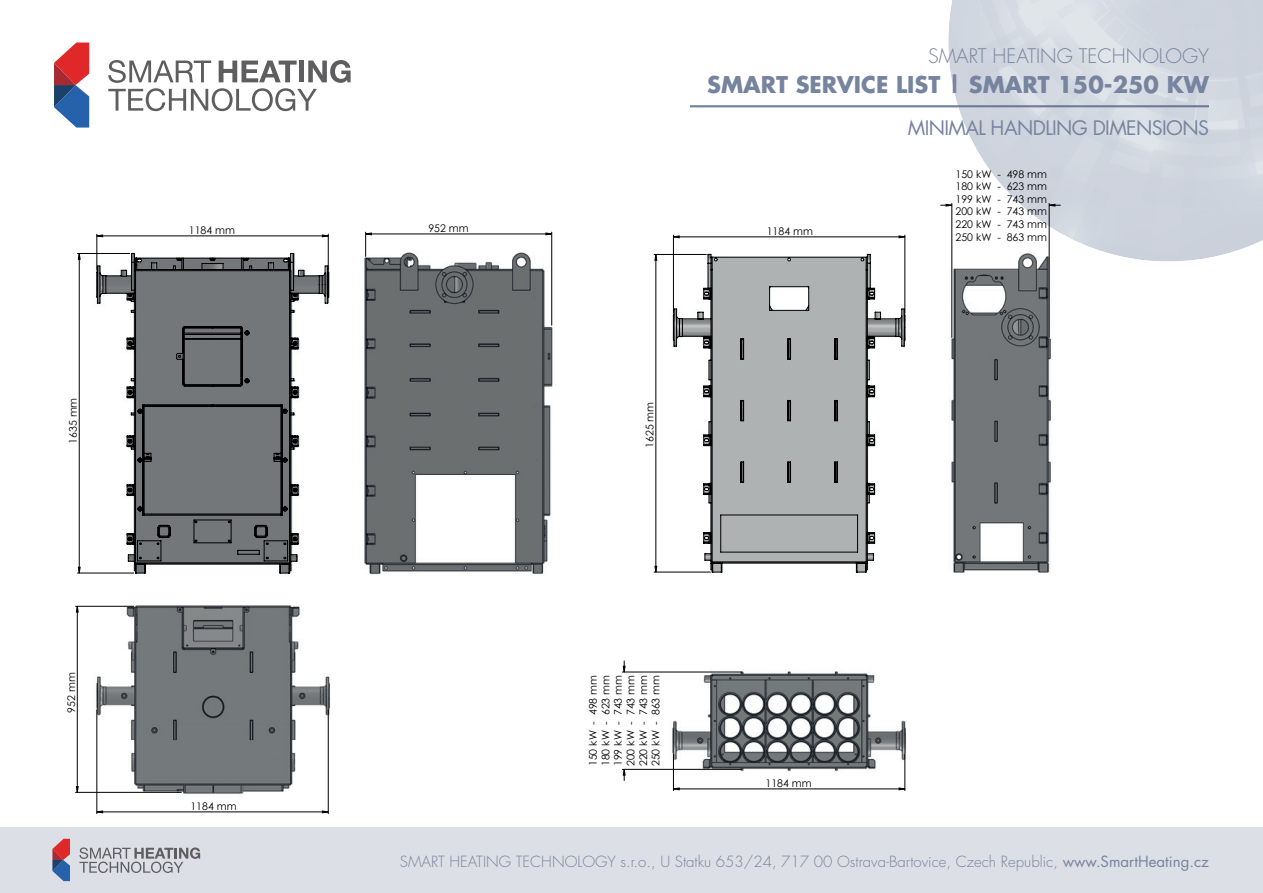
<style>
.page{position:relative;width:1263px;height:893px;background:#fff}
.page>*{position:absolute;margin:0;border:0;box-sizing:border-box;transform-origin:0 0}
.t1{font:700 22.5px "Futura CE";color:#77849f}
.t2{font:19.5px "Futura CE";letter-spacing:-.03em;color:#77849f}
.t3{font:300 19.5px "Futura CE";color:#77849f}
.t4{font:300 15px "Futura CE";color:#77849f}
.t5{font:10.5px/12.6px "Century Gothic";color:#000001;text-align:justify}
.s1{font-weight:400}
</style>
<div class="page">
<img style="left:1049px;top:66px;width:201px;height:195px">
<img style="left:998px;top:66px;width:51px;height:161px">
<img style="left:948px;top:0;width:50px;height:180px">
<svg style="left:108px;top:60px;width:243px;height:51px"></svg>
<svg style="left:54px;top:43px;width:35px;height:85px"></svg>
<div style="left:0;top:827px;width:1263px;height:66px;background:#dddfe6"></div>
<svg style="left:79px;top:847px;width:121px;height:26px"></svg>
<svg style="left:52px;top:839px;width:18px;height:42px"></svg>
<svg style="left:690px;top:105px;width:268px;height:2px"></svg>
<img style="left:958px;top:105px;width:251px;height:2px">
<img style="left:951px;top:240px;width:114px;height:333px">
<hr style="left:551px;top:232px;width:1px;height:93px;background:#000001">
<hr style="left:328px;top:710px;width:1px;height:104px;background:#000001">
<hr style="left:97px;top:710px;width:1px;height:104px;background:#000001">
<hr style="left:673px;top:754px;width:1px;height:37px;background:#000001">
<hr style="left:904px;top:754px;width:1px;height:37px;background:#000001">
<hr style="left:1049px;top:203px;width:1px;height:134px;background:#000001">
<hr style="left:951px;top:203px;width:1px;height:134px;background:#000001">
<hr style="left:76px;top:792px;width:105px;height:1px;background:#000001">
<svg style="left:97px;top:233px;width:455px;height:580px"></svg>
<svg style="left:97px;top:235px;width:808px;height:555px"></svg>
<svg style="left:941px;top:204px;width:119px;height:2px"></svg>
<svg style="left:76px;top:253px;width:581px;height:539px"></svg>
<svg style="left:623px;top:661px;width:2px;height:119px"></svg>
<svg style="left:97px;top:253px;width:808px;height:320px"></svg>
<p class="t5" style="left:67px;top:444px;width:48px;rotate:-90deg">1635 mm</p>
<p class="t5" style="left:65px;top:713px;width:42px;rotate:-90deg">952 mm</p>
<p class="t5" style="left:189px;top:223px;width:48px">1184 mm</p>
<p class="t5" style="left:190px;top:799px;width:48px">1184 mm</p>
<p class="t5" style="left:428px;top:221px;width:42px">952 mm</p>
<h2 class="t3" style="left:928px;top:46px;width:282px">SMART HEATING TECHNOLOGY</h2>
<h1 class="t1" style="left:707px;top:74px;width:503px">SMART SERVICE LIST | SMART 150-250 KW</h1>
<h2 class="t2" style="left:908px;top:118px;width:303px">MINIMAL HANDLING DIMENSIONS</h2>
<p class="t5" style="left:767px;top:224px;width:48px">1184 mm</p>
<p class="t5" style="left:956px;top:167px;width:93px">150 kW - 498 mm 180 kW - 623 mm 199 kW - 743 mm 200 kW - 743 mm 220 kW - 743 mm 250 kW - 863 mm</p>
<p class="t5" style="left:643px;top:448px;width:48px;rotate:-90deg">1625 mm</p>
<p class="t5" style="left:586px;top:766px;width:93px;rotate:-90deg">150 kW - 498 mm 180 kW - 623 mm 199 kW - 743 mm 200 kW - 743 mm 220 kW - 743 mm 250 kW - 863 mm</p>
<p class="t5" style="left:765px;top:776px;width:48px">1184 mm</p>
<h3 class="t4" style="left:400px;top:854px;width:810px">SMART HEATING TECHNOLOGY s.r.o., U Statku 653/24, 717 00 Ostrava-Bartovice, Czech Republic, <span class="s1">www.SmartHeating.cz</span></h3>
</div>
